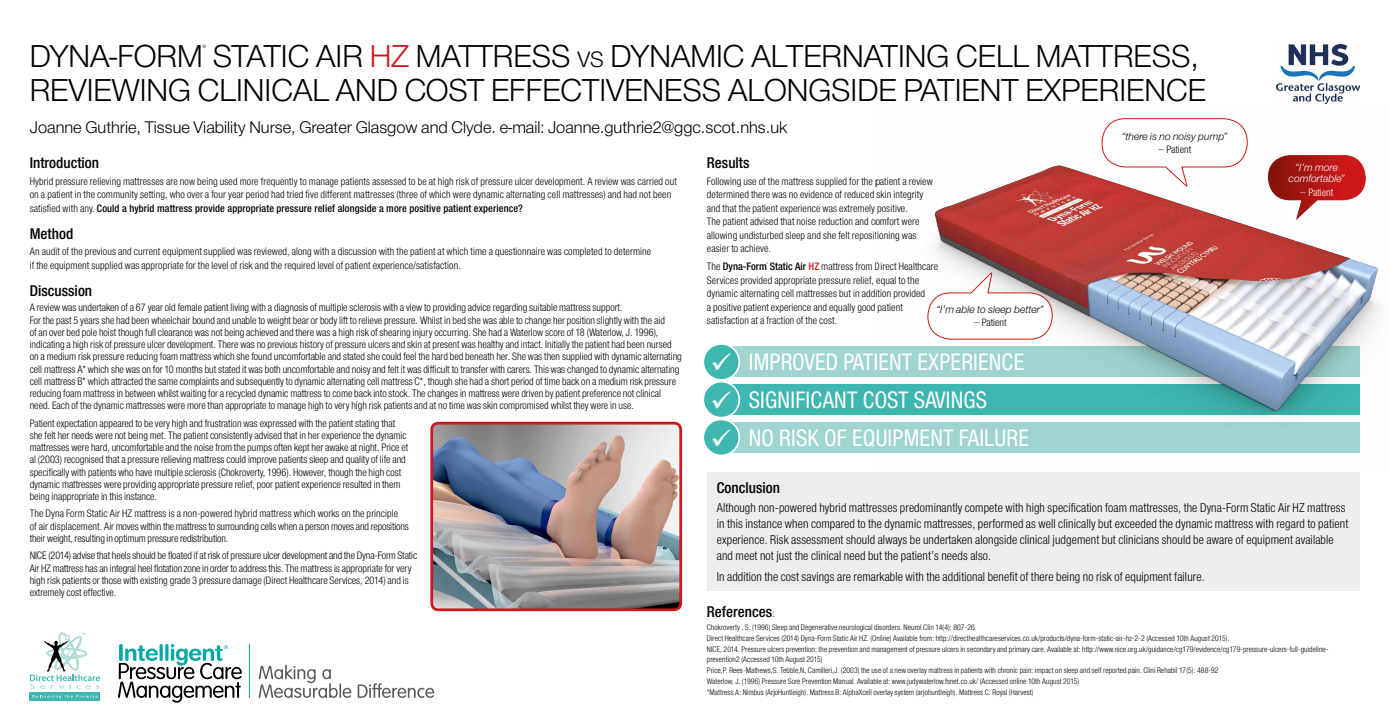
<style>
.page{position:relative;width:1389px;height:725px;background:#fff}
.page>*{position:absolute;margin:0;border:0;box-sizing:border-box;transform-origin:0 0}
.t1{font:32.9px "Helvetica Neue H45";color:#000}
.t2{font:24.67px "Helvetica Neue H57";letter-spacing:.01em;color:#fff}
.t3{font:17.5px "Helvetica Neue H45";color:#000}
.t4{font:16.1px "Helvetica Neue H67";color:#000}
.t5{font:13.3px/16px "Helvetica Neue H47";letter-spacing:.01em;color:#000}
.t6{font:11.2px/12.2px "Helvetica Neue H47";color:#000}
.t7{font:11.2px "Helvetica Neue H67";letter-spacing:.01em;color:#000}
.t8{font:11.06px "Helvetica Neue H46";color:#000}
.t9{font:11.06px/11.6px "Helvetica Neue H46";color:#fff;text-align:center}
.t10{font:11.06px "Helvetica Neue H47";color:#000}
.t11{font:11.06px "Helvetica Neue H47";color:#fff}
.t12{font:8.4px/11.1px "Helvetica Neue H47";letter-spacing:.01em;color:#000}
.t13{font:4.48px "Helvetica";color:#000}
.t14{font:2.03px "Helvetica";color:#000}
.s1{color:#cd171a}
.s2{font-size:23.1px}
.s3{font-family:"Helvetica Neue H47"}
.s4{font-family:"Helvetica Neue H67"}
.s5{font-family:"Helvetica Neue H67";color:#cd171a}
.s6{font-family:"Helvetica Neue H47";font-size:11.2px}
</style>
<div class="page">
<div style="left:721px;top:347px;width:638px;height:30px;background:#a1d5d1"></div>
<div style="left:703px;top:344px;width:36px;height:36px;background:#3db7b0;border-radius:50%"></div>
<div style="left:702px;top:343px;width:38px;height:37px;border:2px solid #fff;border-radius:50%"></div>
<div style="left:721px;top:384px;width:638px;height:30px;background:#3db7b0"></div>
<div style="left:703px;top:381px;width:36px;height:36px;background:#3db7b0;border-radius:50%"></div>
<div style="left:702px;top:380px;width:38px;height:38px;border:2px solid #fff;border-radius:50%"></div>
<div style="left:721px;top:422px;width:638px;height:30px;background:#a1d5d1"></div>
<div style="left:703px;top:419px;width:36px;height:36px;background:#3db7b0;border-radius:50%"></div>
<div style="left:702px;top:418px;width:38px;height:38px;border:2px solid #fff;border-radius:50%"></div>
<img style="left:1277px;top:45px;width:82px;height:59px">
<div style="left:707px;top:472px;width:652px;height:119px;background:#ededed"></div>
<svg style="left:259px;top:664px;width:92px;height:33px"></svg>
<svg style="left:358px;top:683px;width:76px;height:14px"></svg>
<hr style="left:249px;top:643px;width:1px;height:54px;background:#00aaa5">
<svg style="left:118px;top:644px;width:124px;height:58px"></svg>
<div style="left:30px;top:691px;width:70px;height:9px;background:#3db7b0"></div>
<svg style="left:33px;top:694px;width:64px;height:4px"></svg>
<svg style="left:30px;top:632px;width:70px;height:56px"></svg>
<img style="left:434px;top:425px;width:244px;height:182px">
<div style="left:430px;top:421px;width:252px;height:190px;border:3px solid #cd171a;border-radius:6px"></div>
<img style="left:876px;top:165px;width:503px;height:288px">
<svg style="left:927px;top:271px;width:126px;height:69px"></svg>
<svg style="left:1101px;top:118px;width:147px;height:69px"></svg>
<svg style="left:1266px;top:154px;width:101px;height:68px"></svg>
<h1 class="t1" style="left:30px;top:34px;width:1171px">DYNA-FORM STATIC AIR <span class="s1">HZ</span> MATTRESS <span class="s2">VS</span> DYNAMIC ALTERNATING CELL MATTRESS,</h1>
<p class="t13" style="left:203px;top:43px;width:5px">®</p>
<h1 class="t1" style="left:30px;top:68px;width:1178px">REVIEWING CLINICAL AND COST EFFECTIVENESS ALONGSIDE PATIENT EXPERIENCE</h1>
<h3 class="t3" style="left:30px;top:115px;width:759px">Joanne Guthrie, Tissue Viability Nurse, Greater Glasgow and Clyde. e-mail: Joanne.guthrie2@ggc.scot.nhs.uk</h3>
<p class="t8" style="left:1122px;top:129px;width:107px">“there is no noisy pump”</p>
<p class="t10" style="left:1158px;top:142px;width:35px">– Patient</p>
<h3 class="t4" style="left:30px;top:152px;width:71px">Introduction</h3>
<p class="t6" style="left:30px;top:175px;width:649px;line-height:13.4px">Hybrid pressure relieving mattresses are now being used more frequently to manage patients assessed to be at high risk of pressure ulcer development. A review was carried out on a patient in the community setting, who over a four year period had tried five different mattresses (three of which were dynamic alternating cell mattresses) and had not been</p>
<p class="t7" style="left:30px;top:200px;width:495px"><span class="s3">satisfied with any.</span> Could a hybrid mattress provide appropriate pressure relief alongside a more positive patient experience?</p>
<h3 class="t4" style="left:30px;top:223px;width:45px">Method</h3>
<p class="t6" style="left:30px;top:246px;width:623px;line-height:13.4px">An audit of the previous and current equipment supplied was reviewed, along with a discussion with the patient at which time a questionnaire was completed to determine if the equipment supplied was appropriate for the level of risk and the required level of patient experience/satisfaction.</p>
<h3 class="t4" style="left:30px;top:280px;width:64px">Discussion</h3>
<p class="t6" style="left:30px;top:302px;width:654px">A review was undertaken of a 67 year old female patient living with a diagnosis of multiple sclerosis with a view to providing advice regarding suitable mattress support.<br>For the past 5 years she had been wheelchair bound and unable to weight bear or body lift to relieve pressure. Whilst in bed she was able to change her position slightly with the aid<br>of an over bed pole hoist though full clearance was not being achieved and there was a high risk of shearing injury occurring. She had a Waterlow score of 18 (Waterlow, J. 1996), indicating a high risk of pressure ulcer development. There was no previous history of pressure ulcers and skin at present was healthy and intact. Initially the patient had been nursed on a medium risk pressure reducing foam mattress which she found uncomfortable and stated she could feel the hard bed beneath her. She was then supplied with dynamic alternating cell mattress A* which she was on for 10 months but stated it was both uncomfortable and noisy and felt it was difficult to transfer with carers. This was changed to dynamic alternating cell mattress B* which attracted the same complaints and subsequently to dynamic alternating cell mattress C*, though she had a short period of time back on a medium risk pressure reducing foam mattress in between whilst waiting for a recycled dynamic mattress to come back into stock. The changes in mattress were driven by patient preference not clinical need. Each of the dynamic mattresses were more than appropriate to manage high to very high risk patients and at no time was skin compromised whilst they were in use.</p>
<p class="t6" style="left:30px;top:417px;width:380px">Patient expectation appeared to be very high and frustration was expressed with the patient stating that she felt her needs were not being met. The patient consistently advised that in her experience the dynamic mattresses were hard, uncomfortable and the noise from the pumps often kept her awake at night. Price et al (2003) recognised that a pressure relieving mattress could improve patients sleep and quality of life and specifically with patients who have multiple sclerosis (Chokroverty, 1996). However, though the high cost dynamic mattresses were providing appropriate pressure relief, poor patient experience resulted in them being inappropriate in this instance.</p>
<p class="t6" style="left:30px;top:508px;width:381px">The Dyna Form Static Air HZ mattress is a non-powered hybrid mattress which works on the principle<br>of air displacement. Air moves within the mattress to surrounding cells when a person moves and repositions their weight, resulting in optimum pressure redistribution.</p>
<p class="t6" style="left:30px;top:550px;width:389px">NICE (2014) advise that heels should be floated if at risk of pressure ulcer development and the Dyna-Form Static Air HZ mattress has an integral heel flotation zone in order to address this. The mattress is appropriate for very high risk patients or those with existing grade 3 pressure damage (Direct Healthcare Services, 2014) and is extremely cost effective.</p>
<h3 class="t4" style="left:707px;top:152px;width:44px">Results</h3>
<p class="t6" style="left:707px;top:175px;width:227px;line-height:13.4px">Following use of the mattress supplied for the patient a review determined there was no evidence of reduced skin integrity and that the patient experience was extremely positive.<br>The patient advised that noise reduction and comfort were allowing undisturbed sleep and she felt repositioning was easier to achieve.</p>
<p class="t6" style="left:707px;top:261px;width:233px">The <span class="s4">Dyna-Form Static Air</span> <span class="s5">HZ</span> mattress from Direct Healthcare</p>
<p class="t14" style="left:767px;top:261px;width:3px">®</p>
<p class="t6" style="left:707px;top:274px;width:220px;line-height:13.4px">Services provided appropriate pressure relief, equal to the dynamic alternating cell mattresses but in addition provided a positive patient experience and equally good patient satisfaction at a fraction of the cost.</p>
<p class="t8" style="left:936px;top:302px;width:109px">“I’m able to sleep better”</p>
<p class="t10" style="left:973px;top:315px;width:35px">– Patient</p>
<h2 class="t2" style="left:710px;top:345px;width:315px">✓ IMPROVED PATIENT EXPERIENCE</h2>
<h2 class="t2" style="left:710px;top:383px;width:278px">✓ SIGNIFICANT COST SAVINGS</h2>
<h2 class="t2" style="left:710px;top:421px;width:320px">✓ NO RISK OF EQUIPMENT FAILURE</h2>
<p class="t9" style="left:1289px;top:162px;width:58px">“I’m more comfortable”</p>
<p class="t11" style="left:1300px;top:184px;width:35px">– Patient</p>
<h3 class="t4" style="left:717px;top:477px;width:65px">Conclusion</h3>
<p class="t5" style="left:717px;top:501px;width:633px">Although non-powered hybrid mattresses predominantly compete with high specification foam mattresses, the Dyna-Form Static Air HZ mattress in this instance when compared to the dynamic mattresses, performed as well clinically but exceeded the dynamic mattress with regard to patient experience. Risk assessment should always be undertaken alongside clinical judgement but clinicians should be aware of equipment available and meet not just the clinical need but the patient’s needs also.</p>
<p class="t5" style="left:717px;top:569px;width:489px">In addition the cost savings are remarkable with the additional benefit of there being no risk of equipment failure.</p>
<h3 class="t4" style="left:707px;top:600px;width:69px">References<span class="s6">:</span></h3>
<p class="t12" style="left:707px;top:621px;width:623px">Chokroverty , S. (1996) Sleep and Degenerative neurological disorders. Neurol Clin 14(4): 807-26<br>Direct Healthcare Services (2014) Dyna-Form Static Air HZ. (Online) Available from: http://directhealthcareservices.co.uk/products/dyna-form-static-air-hz-2-2 (Accessed 10th August 2015).<br>NICE, 2014. Pressure ulcers prevention: the prevention and management of pressure ulcers in secondary and primary care. Available at: http://www.nice.org.uk/guidance/cg179/evidence/cg179-pressure-ulcers-full-guideline-</p>
<p class="t12" style="left:707px;top:654px;width:513px">prevention2 (Accessed 10th August 2015)<br>Price,P. Rees-Mathews,S. Tebble,N, Camilleri,J. (2003) the use of a new overlay mattress in patients with chronic pain: impact on sleep and self reported pain. Clini Rehabil 17(5): 488-92<br>Waterlow, J. (1996) Pressure Sore Prevention Manual. Available at: www.judywaterlow.fsnet.co.uk/ (Accessed online 10th August 2015)<br>*Mattress A: Nimbus (ArjoHuntleigh). Mattress B: AlphaXcell overlay system (arjohuntleigh). Mattress C: Royal (Harvest)</p>
</div>
